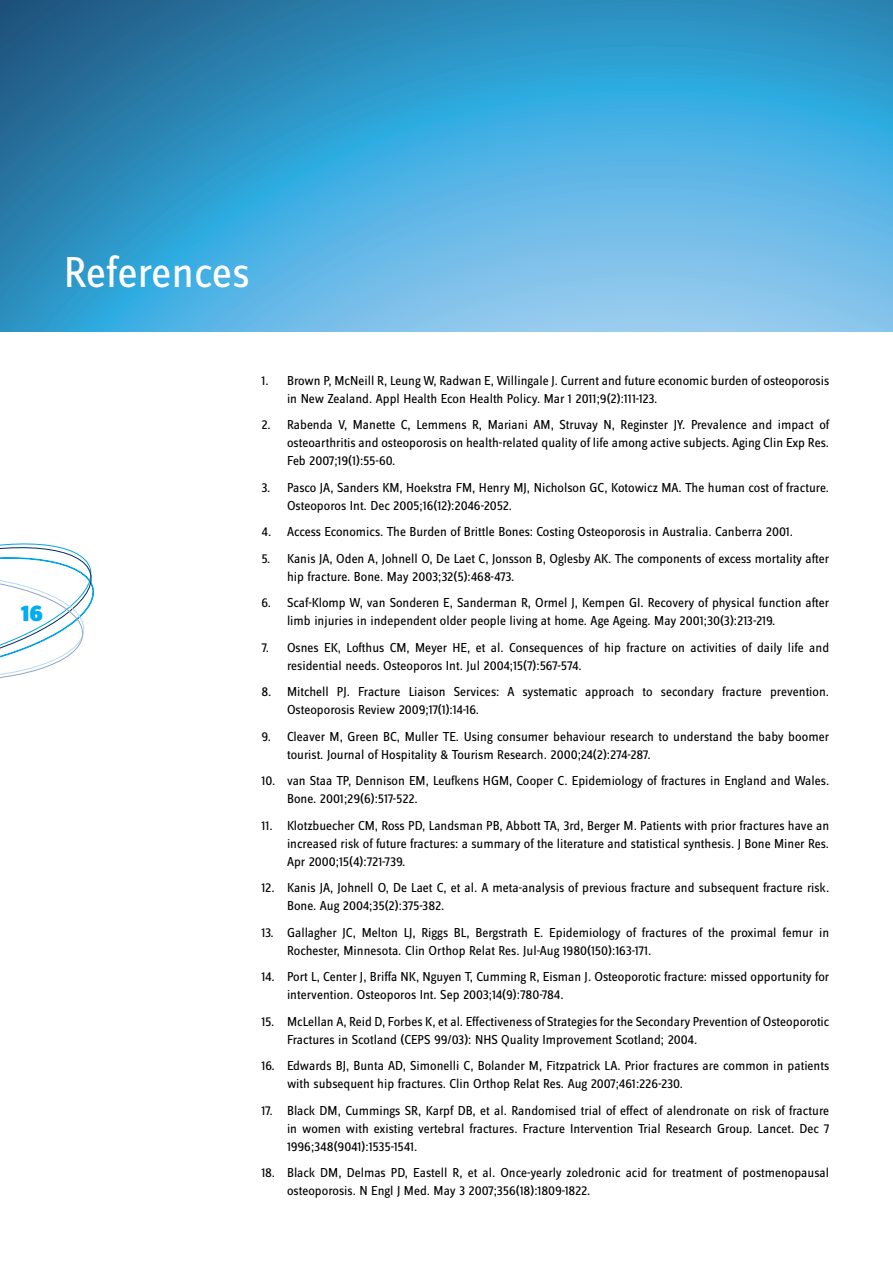
<style>
.page{position:relative;width:893px;height:1263px;background:#fff}
.page>*{position:absolute;margin:0;border:0;box-sizing:border-box;transform-origin:0 0}
.t1{font:45px "Zine Sans Dis";color:#fff}
.t2{font:900 24px "Zine Sans Dis";color:#00adf0}
.t3{font:13.5px/18px "Zine Sans Dis";color:#000}
</style>
<div class="page">
<svg style="left:0;top:543px;width:94px;height:135px"></svg>
<svg style="left:0;top:0;width:893px;height:332px;background:#46a2d1"></svg>
<h1 class="t1" style="left:64px;top:251px;width:187px">References</h1>
<h2 class="t2" style="left:21px;top:600px;width:24px">16</h2>
<p class="t3" style="left:287px;top:372px;width:544px;text-indent:-26px">1. Brown P, McNeill R, Leung W, Radwan E, Willingale J. Current and future economic burden of osteoporosis in New Zealand. Appl Health Econ Health Policy. Mar 1 2011;9(2):111-123.</p>
<p class="t3" style="left:287px;top:416px;width:544px;text-align:justify;text-indent:-26px">2. Rabenda V, Manette C, Lemmens R, Mariani AM, Struvay N, Reginster JY. Prevalence and impact of osteoarthritis and osteoporosis on health-related quality of life among active subjects. Aging Clin Exp Res.<br>Feb 2007;19(1):55-60.</p>
<p class="t3" style="left:287px;top:479px;width:544px;text-indent:-26px">3. Pasco JA, Sanders KM, Hoekstra FM, Henry MJ, Nicholson GC, Kotowicz MA. The human cost of fracture.<br>Osteoporos Int. Dec 2005;16(12):2046-2052.</p>
<p class="t3" style="left:261px;top:523px;width:533px">4. Access Economics. The Burden of Brittle Bones: Costing Osteoporosis in Australia. Canberra 2001.</p>
<p class="t3" style="left:287px;top:550px;width:544px;text-indent:-26px">5. Kanis JA, Oden A, Johnell O, De Laet C, Jonsson B, Oglesby AK. The components of excess mortality after hip fracture. Bone. May 2003;32(5):468-473.</p>
<p class="t3" style="left:287px;top:594px;width:544px;text-indent:-26px">6. Scaf-Klomp W, van Sonderen E, Sanderman R, Ormel J, Kempen GI. Recovery of physical function after limb injuries in independent older people living at home. Age Ageing. May 2001;30(3):213-219.</p>
<p class="t3" style="left:287px;top:639px;width:544px;text-indent:-26px">7. Osnes EK, Lofthus CM, Meyer HE, et al. Consequences of hip fracture on activities of daily life and residential needs. Osteoporos Int. Jul 2004;15(7):567-574.</p>
<p class="t3" style="left:287px;top:683px;width:544px;text-indent:-26px">8. Mitchell PJ. Fracture Liaison Services: A systematic approach to secondary fracture prevention.<br>Osteoporosis Review 2009;17(1):14-16.</p>
<p class="t3" style="left:287px;top:728px;width:544px;text-indent:-26px">9. Cleaver M, Green BC, Muller TE. Using consumer behaviour research to understand the baby boomer tourist. Journal of Hospitality &amp; Tourism Research. 2000;24(2):274-287.</p>
<p class="t3" style="left:287px;top:772px;width:544px;text-indent:-26px">10. van Staa TP, Dennison EM, Leufkens HGM, Cooper C. Epidemiology of fractures in England and Wales.<br>Bone. 2001;29(6):517-522.</p>
<p class="t3" style="left:287px;top:817px;width:544px;text-align:justify;text-indent:-26px">11. Klotzbuecher CM, Ross PD, Landsman PB, Abbott TA, 3rd, Berger M. Patients with prior fractures have an increased risk of future fractures: a summary of the literature and statistical synthesis. J Bone Miner Res.<br>Apr 2000;15(4):721-739.</p>
<p class="t3" style="left:287px;top:879px;width:544px;text-indent:-26px">12. Kanis JA, Johnell O, De Laet C, et al. A meta-analysis of previous fracture and subsequent fracture risk.<br>Bone. Aug 2004;35(2):375-382.</p>
<p class="t3" style="left:287px;top:924px;width:544px;text-indent:-26px">13. Gallagher JC, Melton LJ, Riggs BL, Bergstrath E. Epidemiology of fractures of the proximal femur in<br>Rochester, Minnesota. Clin Orthop Relat Res. Jul-Aug 1980(150):163-171.</p>
<p class="t3" style="left:287px;top:968px;width:544px;text-indent:-26px">14. Port L, Center J, Briffa NK, Nguyen T, Cumming R, Eisman J. Osteoporotic fracture: missed opportunity for intervention. Osteoporos Int. Sep 2003;14(9):780-784.</p>
<p class="t3" style="left:287px;top:1013px;width:544px;text-indent:-26px">15. McLellan A, Reid D, Forbes K, et al. Effectiveness of Strategies for the Secondary Prevention of Osteoporotic<br>Fractures in Scotland (CEPS 99/03): NHS Quality Improvement Scotland; 2004.</p>
<p class="t3" style="left:287px;top:1057px;width:544px;text-indent:-26px">16. Edwards BJ, Bunta AD, Simonelli C, Bolander M, Fitzpatrick LA. Prior fractures are common in patients with subsequent hip fractures. Clin Orthop Relat Res. Aug 2007;461:226-230.</p>
<p class="t3" style="left:287px;top:1102px;width:544px;text-align:justify;text-indent:-26px">17. Black DM, Cummings SR, Karpf DB, et al. Randomised trial of effect of alendronate on risk of fracture in women with existing vertebral fractures. Fracture Intervention Trial Research Group. Lancet. Dec 7<br>1996;348(9041):1535-1541.</p>
<p class="t3" style="left:287px;top:1164px;width:544px;text-indent:-26px">18. Black DM, Delmas PD, Eastell R, et al. Once-yearly zoledronic acid for treatment of postmenopausal osteoporosis. N Engl J Med. May 3 2007;356(18):1809-1822.</p>
</div>
